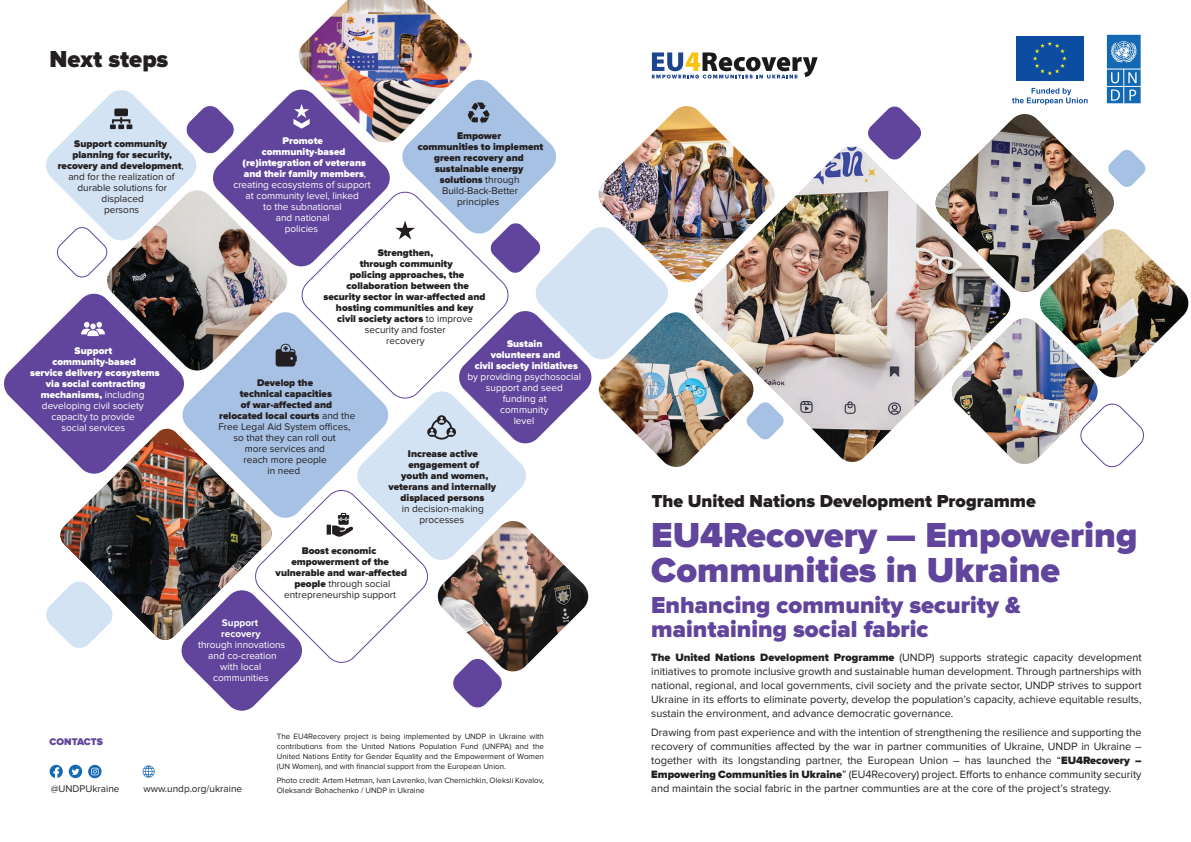
<style>
.page{position:relative;width:1191px;height:842px;background:#fff}
.page>*{position:absolute;margin:0;border:0;box-sizing:border-box;transform-origin:0 0}
.t1{font:900 36px/35px "Proxima Nova";color:#61449b}
.t2{font:900 24px/24px "Proxima Nova";color:#61449b}
.t3{font:900 24px "Proxima Nova";color:#231f20}
.t4{font:900 18px "Proxima Nova";color:#231f20}
.t5{font:11px/14px "Proxima Nova";color:#231f20;text-align:justify}
.t6{font:900 10px/11px "Proxima Nova";color:#231f20;text-align:center}
.t7{font:900 10px/11px "Proxima Nova";color:#fff;text-align:center}
.t8{font:10px/11px "Proxima Nova";color:#231f20;text-align:center}
.t9{font:10px/11px "Proxima Nova";color:#fff;text-align:center}
.t10{font:700 10px/11px "Proxima Nova";color:#fff}
.t11{font:900 10px "Proxima Nova";color:#61449b}
.t12{font:8px/10px "Proxima Nova";color:#231f20;text-align:justify}
.s1{font-weight:400}
.s2{font-weight:900}
</style>
<div class="page">
<svg style="left:143px;top:765px;width:12px;height:12px"></svg>
<svg style="left:50px;top:765px;width:13px;height:13px"></svg>
<div style="left:69px;top:765px;width:13px;height:13px;background:#1568b2;border-radius:50%"></div>
<svg style="left:72px;top:769px;width:7px;height:6px"></svg>
<svg style="left:88px;top:765px;width:14px;height:13px"></svg>
<svg style="left:91px;top:768px;width:8px;height:7px"></svg>
<svg style="left:1106px;top:35px;width:34px;height:68px"></svg>
<div style="left:1016px;top:36px;width:67px;height:45px;background:#0d4da1"></div>
<svg style="left:1033px;top:41px;width:33px;height:34px"></svg>
<svg style="left:1012px;top:88px;width:75px;height:17px"></svg>
<img style="left:299px;top:0;width:173px;height:52px">
<img style="left:1012px;top:318px;width:132px;height:150px">
<svg style="left:868px;top:106px;width:53px;height:40px"></svg>
<img style="left:1039px;top:254px;width:150px;height:125px">
<svg style="left:1011px;top:114px;width:135px;height:180px"></svg>
<img style="left:985px;top:120px;width:130px;height:172px">
<img style="left:817px;top:146px;width:195px;height:316px">
<img style="left:4px;top:52px;width:813px;height:659px">
<h2 class="t3" style="left:50px;top:46px;width:120px">Next steps</h2>
<p class="t6" style="left:58px;top:138px;width:128px">Support community planning for security, recovery and development<span class="s1">, and for the realization of durable solutions for displaced<br>persons</span></p>
<p class="t6" style="left:418px;top:130px;width:127px">Empower<br>communities to implement green recovery and sustainable energy solutions <span class="s1">through<br>Build-Back-Better<br>principles</span></p>
<p class="t7" style="left:283px;top:136px;width:42px">Promote</p>
<p class="t7" style="left:262px;top:147px;width:85px">community-based</p>
<p class="t7" style="left:243px;top:158px;width:125px">(re)integration of veterans</p>
<p class="t7" style="left:244px;top:169px;width:124px">and their family members<span class="s1">,</span></p>
<p class="t9" style="left:233px;top:180px;width:139px">creating ecosystems of support</p>
<p class="t9" style="left:245px;top:191px;width:115px">at community level, linked</p>
<p class="t9" style="left:263px;top:202px;width:80px">to the subnational</p>
<p class="t9" style="left:276px;top:213px;width:55px">and national</p>
<p class="t9" style="left:285px;top:224px;width:35px">policies</p>
<p class="t7" style="left:30px;top:345px;width:131px">Support<br>community-based<br>service delivery ecosystems via social contracting mechanisms, <span class="s1">including developing civil society capacity to provide<br>social services</span></p>
<p class="t6" style="left:378px;top:247px;width:57px">Strengthen,</p>
<p class="t6" style="left:360px;top:258px;width:95px">through community</p>
<p class="t6" style="left:350px;top:269px;width:116px">policing approaches, the</p>
<p class="t6" style="left:346px;top:280px;width:124px">collaboration between the</p>
<p class="t6" style="left:323px;top:291px;width:164px">security sector in war-affected and</p>
<p class="t6" style="left:336px;top:302px;width:139px">hosting communities and key</p>
<p class="t6" style="left:337px;top:313px;width:137px">civil society actors <span class="s1">to improve</span></p>
<p class="t8" style="left:365px;top:324px;width:82px">security and foster</p>
<p class="t8" style="left:386px;top:335px;width:40px">recovery</p>
<p class="t7" style="left:475px;top:339px;width:105px">Sustain<br>volunteers and<br>civil society initiatives</p>
<p class="t9" style="left:467px;top:372px;width:115px">by providing psychosocial support and seed<br>funding at<br>community<br>level</p>
<p class="t6" style="left:388px;top:448px;width:109px">Increase active engagement of<br>youth and women, veterans and internally displaced persons</p>
<p class="t8" style="left:402px;top:503px;width:84px">in decision-making processes</p>
<p class="t8" style="left:218px;top:377px;width:138px"><span class="s2">Develop the<br>technical capacities<br>of war-affected and relocated local courts</span> and the<br>Free Legal Aid System offices, so that they can roll out<br>more services and<br>reach more people<br>in need</p>
<p class="t6" style="left:276px;top:545px;width:133px">Boost economic empowerment of the vulnerable and war-affected people <span class="s1">through social entrepreneurship support</span></p>
<p class="t10" style="left:221px;top:618px;width:41px">Support recovery</p>
<p class="t9" style="left:198px;top:639px;width:89px">through innovations and co-creation with local communities</p>
<p class="t11" style="left:50px;top:736px;width:55px">CONTACTS</p>
<p class="t8" style="left:51px;top:784px;width:70px">@UNDPUkraine</p>
<p class="t8" style="left:143px;top:784px;width:100px">www.undp.org/ukraine</p>
<p class="t12" style="left:277px;top:731px;width:269px">The EU4Recovery project is being implemented by UNDP in Ukraine with contributions from the United Nations Population Fund (UNFPA) and the United Nations Entity for Gender Equality and the Empowerment of Women (UN Women), and with financial support from the European Union.</p>
<p class="t12" style="left:277px;top:775px;width:268px">Photo credit: Artem Hetman, Ivan Lavrenko, Ivan Chernichkin, Oleksii Kovalov,<br>Oleksandr Bohachenko / UNDP in Ukraine</p>
<h3 class="t4" style="left:652px;top:491px;width:386px">The United Nations Development Programme</h3>
<h1 class="t1" style="left:651px;top:518px;width:488px">EU4Recovery — Empowering<br>Communities in Ukraine</h1>
<h2 class="t2" style="left:651px;top:594px;width:371px">Enhancing community security &amp; maintaining social fabric</h2>
<p class="t5" style="left:651px;top:651px;width:492px"><span class="s2">The United Nations Development Programme</span> (UNDP) supports strategic capacity development initiatives to promote inclusive growth and sustainable human development. Through partnerships with national, regional, and local governments, civil society and the private sector, UNDP strives to support Ukraine in its efforts to eliminate poverty, develop the population’s capacity, achieve equitable results, sustain the environment, and advance democratic governance.</p>
<p class="t5" style="left:651px;top:726px;width:492px">Drawing from past experience and with the intention of strengthening the resilience and supporting the recovery of communities affected by the war in partner communities of Ukraine, UNDP in Ukraine – together with its longstanding partner, the European Union – has launched the “<span class="s2">EU4Recovery – Empowering Communities in Ukraine</span>” (EU4Recovery) project. Efforts to enhance community security and maintain the social fabric in the partner communties are at the core of the project’s strategy.</p>
</div>
